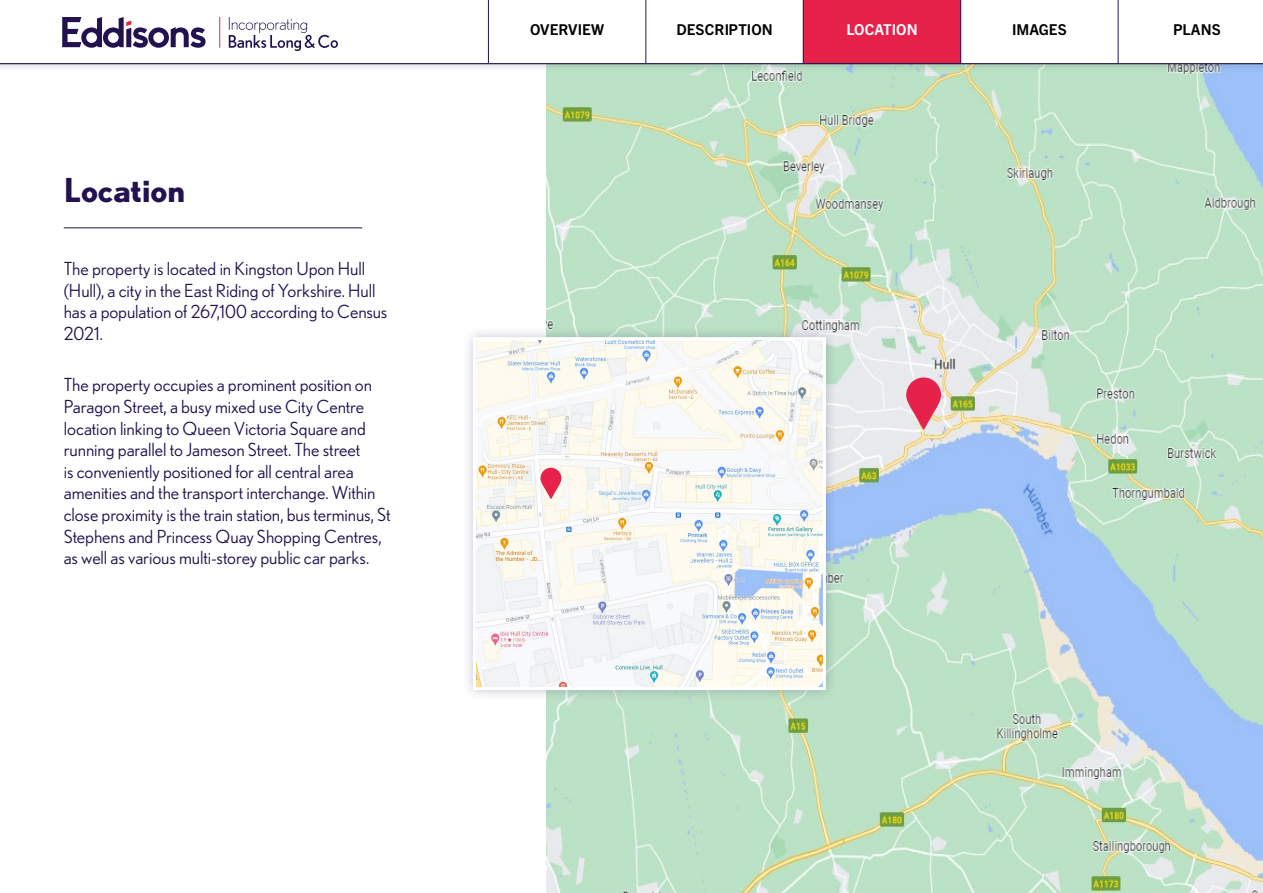
<style>
.page{position:relative;width:1263px;height:893px;background:#fff}
.page>*{position:absolute;margin:0;border:0;box-sizing:border-box;transform-origin:0 0}
.t1{font:700 33px "Nobel";color:#23124f}
.t2{font:18px/21.6px "Nobel";letter-spacing:-.005em;color:#23124f}
.t3{font:700 15px "Trade Gothic Next LT Pro";color:#000}
.t4{font:700 15px "Trade Gothic Next LT Pro";color:#fff}
</style>
<div class="page">
<img style="left:546px;top:73px;width:717px;height:820px">
<div style="left:461px;top:326px;width:377px;height:375px;background:#23124f;opacity:.25"></div>
<img style="left:477px;top:341px;width:345px;height:345px">
<div style="left:473px;top:337px;width:353px;height:353px;border:3px solid #fff"></div>
<hr style="left:64px;top:227px;width:298px;height:1px;background:#23124f">
<svg style="left:906px;top:377px;width:35px;height:53px;background:#e76b84"></svg>
<svg style="left:540px;top:468px;width:21px;height:31px"></svg>
<div style="left:0;top:0;width:1263px;height:73px;background:#000;opacity:.75"></div>
<svg style="left:0;top:0;width:1118px;height:63px"></svg>
<hr style="left:960px;top:0;width:1px;height:63px;background:#23124f">
<hr style="left:1118px;top:0;width:1px;height:63px;background:#23124f">
<hr style="left:0;top:63px;width:488px;height:1px;background:#23124f">
<hr style="left:961px;top:63px;width:157px;height:1px;background:#23124f">
<hr style="left:1118px;top:63px;width:145px;height:1px;background:#23124f">
<hr style="left:488px;top:63px;width:158px;height:1px;background:#23124f">
<div style="left:488px;top:0;width:118px;height:64px;background:#fff"></div>
<div style="left:607px;top:0;width:118px;height:64px;background:#fff"></div>
<svg style="left:725px;top:0;width:119px;height:64px"></svg>
<div style="left:844px;top:1px;width:118px;height:63px;background:#e6224b"></div>
<div style="left:962px;top:0;width:118px;height:64px;background:#fff"></div>
<div style="left:1119px;top:0;width:144px;height:64px;background:#fff"></div>
<svg style="left:62px;top:17px;width:144px;height:31px"></svg>
<hr style="left:219px;top:17px;width:1px;height:31px;background:#e6224b">
<svg style="left:229px;top:17px;width:109px;height:34px"></svg>
<h1 class="t1" style="left:64px;top:170px;width:123px">Location</h1>
<p class="t2" style="left:64px;top:257px;width:325px">The property is located in Kingston Upon Hull (Hull), a city in the East Riding of Yorkshire. Hull has a population of 267,100 according to Census 2021.</p>
<p class="t2" style="left:64px;top:374px;width:328px">The property occupies a prominent position on Paragon Street, a busy mixed use City Centre location linking to Queen Victoria Square and running parallel to Jameson Street. The street<br>is conveniently positioned for all central area amenities and the transport interchange. Within close proximity is the train station, bus terminus, St Stephens and Princess Quay Shopping Centres, as well as various multi-storey public car parks.</p>
<p class="t3" style="left:530px;top:19px;width:76px">OVERVIEW</p>
<p class="t3" style="left:676px;top:19px;width:98px">DESCRI PTION</p>
<p class="t4" style="left:846px;top:19px;width:61px">LOCATION</p>
<p class="t3" style="left:1012px;top:19px;width:56px">IMAGES</p>
<p class="t3" style="left:1173px;top:19px;width:49px">PLANS</p>
</div>
